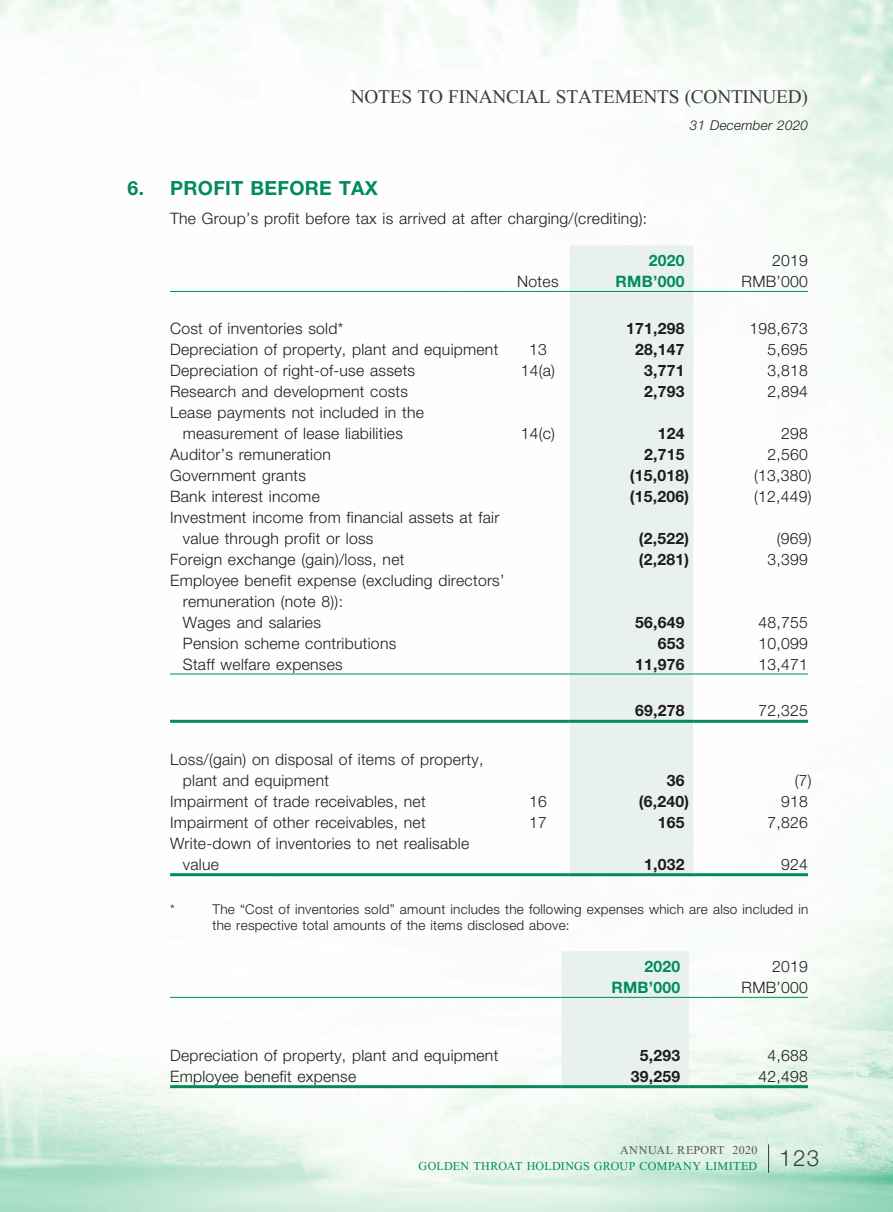
<style>
.page{position:relative;width:893px;height:1212px;background:#fff}
.page>*{position:absolute;margin:0;border:0;box-sizing:border-box;transform-origin:0 0}
.t1{font:24px "Aparajita";letter-spacing:-.01em;color:#3c3c3b}
.t2{font:700 19.5px "Helvetica Neue LT Std";letter-spacing:.015em;color:#008c5a}
.t3{font:300 15.75px/21px "Helvetica Neue LT Std";letter-spacing:.015em;color:#1c1c1b}
.t4{font:700 15.75px "Helvetica Neue LT Std";letter-spacing:.015em;color:#1c1c1b}
.t5{font:700 15.75px "Helvetica Neue LT Std";letter-spacing:.015em;color:#008c5a}
.t6{font:15px "Aparajita";letter-spacing:.015em;color:#008c5a}
.t7{font:15px "Aparajita";letter-spacing:.015em;color:#575756}
.t8{font:300 13.5px/16.5px "Helvetica Neue LT Std";letter-spacing:.015em;color:#1c1c1b}
.t9{font:italic 300 13.5px "Helvetica Neue LT Std";letter-spacing:.015em;color:#1c1c1b}
</style>
<div class="page">
<img style="left:0;top:0;width:893px;height:1212px">
<svg style="left:768px;top:1144px;width:1px;height:29px"></svg>
<div style="left:570px;top:245px;width:123px;height:628px;background:#e9f1ee"></div>
<hr style="left:170px;top:291px;width:336px;height:1px;background:#008c5a">
<hr style="left:506px;top:291px;width:64px;height:1px;background:#008c5a">
<hr style="left:570px;top:291px;width:123px;height:1px;background:#008c5a">
<hr style="left:693px;top:291px;width:115px;height:1px;background:#008c5a">
<hr style="left:170px;top:674px;width:336px;height:1px;background:#008c5a">
<hr style="left:506px;top:674px;width:64px;height:1px;background:#008c5a">
<hr style="left:570px;top:674px;width:123px;height:1px;background:#008c5a">
<hr style="left:693px;top:674px;width:115px;height:1px;background:#008c5a">
<hr style="left:170px;top:720px;width:336px;height:3px;background:#008c5a">
<hr style="left:506px;top:720px;width:64px;height:3px;background:#008c5a">
<hr style="left:570px;top:720px;width:123px;height:3px;background:#008c5a">
<hr style="left:693px;top:720px;width:115px;height:3px;background:#008c5a">
<hr style="left:170px;top:873px;width:336px;height:3px;background:#008c5a">
<hr style="left:506px;top:873px;width:64px;height:3px;background:#008c5a">
<hr style="left:570px;top:873px;width:123px;height:3px;background:#008c5a">
<hr style="left:693px;top:873px;width:115px;height:3px;background:#008c5a">
<div style="left:561px;top:951px;width:128px;height:134px;background:#e9f1ee"></div>
<hr style="left:170px;top:997px;width:391px;height:1px;background:#008c5a">
<hr style="left:561px;top:997px;width:128px;height:1px;background:#008c5a">
<hr style="left:689px;top:997px;width:119px;height:1px;background:#008c5a">
<hr style="left:170px;top:1085px;width:391px;height:3px;background:#008c5a">
<hr style="left:561px;top:1085px;width:128px;height:3px;background:#008c5a">
<hr style="left:689px;top:1085px;width:119px;height:3px;background:#008c5a">
<h1 class="t1" style="left:351px;top:85px;width:459px">NOTES TO FINANCIAL STATEMENTS (CONTINUED)</h1>
<p class="t9" style="left:690px;top:117px;width:119px">31 December 2020</p>
<p class="t2" style="left:128px;top:176px;width:252px">6. PROFIT BEFORE TAX</p>
<p class="t3" style="left:170px;top:208px;width:479px">The Group’s profit before tax is arrived at after charging/(crediting):</p>
<p class="t5" style="left:649px;top:251px;width:37px">2020</p>
<p class="t3" style="left:772px;top:250px;width:37px">2019</p>
<p class="t3" style="left:517px;top:271px;width:43px">Notes</p>
<p class="t5" style="left:616px;top:272px;width:71px">RMB’000</p>
<p class="t3" style="left:742px;top:271px;width:68px">RMB’000</p>
<p class="t3" style="left:170px;top:317px;width:175px">Cost of inventories sold*</p>
<p class="t4" style="left:626px;top:318px;width:60px">171,298</p>
<p class="t3" style="left:749px;top:317px;width:60px">198,673</p>
<p class="t3" style="left:170px;top:338px;width:330px">Depreciation of property, plant and equipment</p>
<p class="t3" style="left:529px;top:338px;width:19px">13</p>
<p class="t4" style="left:635px;top:339px;width:51px">28,147</p>
<p class="t3" style="left:767px;top:338px;width:42px">5,695</p>
<p class="t3" style="left:170px;top:359px;width:247px">Depreciation of right-of-use assets</p>
<p class="t3" style="left:521px;top:359px;width:36px">14(a)</p>
<p class="t4" style="left:644px;top:360px;width:42px">3,771</p>
<p class="t3" style="left:767px;top:359px;width:42px">3,818</p>
<p class="t3" style="left:170px;top:380px;width:239px">Research and development costs</p>
<p class="t4" style="left:644px;top:381px;width:42px">2,793</p>
<p class="t3" style="left:767px;top:380px;width:42px">2,894</p>
<p class="t3" style="left:170px;top:401px;width:255px;text-align:center">Lease payments not included in the measurement of lease liabilities</p>
<p class="t3" style="left:521px;top:422px;width:36px">14(c)</p>
<p class="t4" style="left:658px;top:423px;width:28px">124</p>
<p class="t3" style="left:781px;top:422px;width:28px">298</p>
<p class="t3" style="left:170px;top:443px;width:162px">Auditor’s remuneration</p>
<p class="t4" style="left:644px;top:444px;width:42px">2,715</p>
<p class="t3" style="left:767px;top:443px;width:42px">2,560</p>
<p class="t3" style="left:170px;top:464px;width:137px">Government grants</p>
<p class="t4" style="left:630px;top:465px;width:61px">(15,018)</p>
<p class="t3" style="left:754px;top:464px;width:59px">(13,380)</p>
<p class="t3" style="left:170px;top:485px;width:151px">Bank interest income</p>
<p class="t4" style="left:630px;top:486px;width:61px">(15,206)</p>
<p class="t3" style="left:754px;top:485px;width:59px">(12,449)</p>
<p class="t3" style="left:183px;top:506px;width:318px;text-indent:-13px">Investment income from financial assets at fair value through profit or loss</p>
<p class="t4" style="left:639px;top:528px;width:52px">(2,522)</p>
<p class="t3" style="left:777px;top:527px;width:36px">(969)</p>
<p class="t3" style="left:170px;top:548px;width:236px">Foreign exchange (gain)/loss, net</p>
<p class="t4" style="left:639px;top:549px;width:52px">(2,281)</p>
<p class="t3" style="left:767px;top:548px;width:42px">3,399</p>
<p class="t3" style="left:183px;top:569px;width:323px;text-indent:-13px">Employee benefit expense (excluding directors’ remuneration (note 8)):<br>Wages and salaries</p>
<p class="t4" style="left:635px;top:612px;width:51px">56,649</p>
<p class="t3" style="left:758px;top:611px;width:51px">48,755</p>
<p class="t3" style="left:183px;top:632px;width:215px">Pension scheme contributions</p>
<p class="t4" style="left:658px;top:633px;width:28px">653</p>
<p class="t3" style="left:758px;top:632px;width:51px">10,099</p>
<p class="t3" style="left:183px;top:653px;width:161px">Staff welfare expenses</p>
<p class="t4" style="left:635px;top:654px;width:51px">11,976</p>
<p class="t3" style="left:758px;top:653px;width:51px">13,471</p>
<p class="t4" style="left:635px;top:701px;width:51px">69,278</p>
<p class="t3" style="left:758px;top:700px;width:51px">72,325</p>
<p class="t3" style="left:183px;top:748px;width:302px;text-indent:-13px">Loss/(gain) on disposal of items of property, plant and equipment</p>
<p class="t4" style="left:667px;top:770px;width:19px">36</p>
<p class="t3" style="left:795px;top:769px;width:18px">(7)</p>
<p class="t3" style="left:170px;top:790px;width:257px">Impairment of trade receivables, net</p>
<p class="t3" style="left:529px;top:790px;width:19px">16</p>
<p class="t4" style="left:639px;top:791px;width:52px">(6,240)</p>
<p class="t3" style="left:781px;top:790px;width:28px">918</p>
<p class="t3" style="left:170px;top:811px;width:257px">Impairment of other receivables, net</p>
<p class="t3" style="left:529px;top:811px;width:19px">17</p>
<p class="t4" style="left:658px;top:812px;width:28px">165</p>
<p class="t3" style="left:767px;top:811px;width:42px">7,826</p>
<p class="t3" style="left:183px;top:832px;width:288px;text-indent:-13px">Write-down of inventories to net realisable value</p>
<p class="t4" style="left:644px;top:854px;width:42px">1,032</p>
<p class="t3" style="left:781px;top:853px;width:28px">924</p>
<p class="t8" style="left:170px;top:900px;width:6px">*</p>
<p class="t8" style="left:213px;top:900px;width:597px">The “Cost of inventories sold” amount includes the following expenses which are also included in the respective total amounts of the items disclosed above:</p>
<p class="t5" style="left:644px;top:957px;width:37px">2020</p>
<p class="t3" style="left:772px;top:956px;width:37px">2019</p>
<p class="t5" style="left:611px;top:978px;width:71px">RMB’000</p>
<p class="t3" style="left:742px;top:977px;width:68px">RMB’000</p>
<p class="t3" style="left:170px;top:1044px;width:330px">Depreciation of property, plant and equipment</p>
<p class="t4" style="left:640px;top:1045px;width:42px">5,293</p>
<p class="t3" style="left:767px;top:1044px;width:42px">4,688</p>
<p class="t3" style="left:170px;top:1065px;width:188px">Employee benefit expense</p>
<p class="t4" style="left:631px;top:1066px;width:51px">39,259</p>
<p class="t3" style="left:758px;top:1065px;width:51px">42,498</p>
<p class="t7" style="left:620px;top:1142px;width:139px">ANNUAL REPORT 2020</p>
<p class="t6" style="left:418px;top:1158px;width:402px">GOLDEN THROAT HOLDINGS GROUP COMPANY LIMITED <sup>123</sup></p>
</div>
